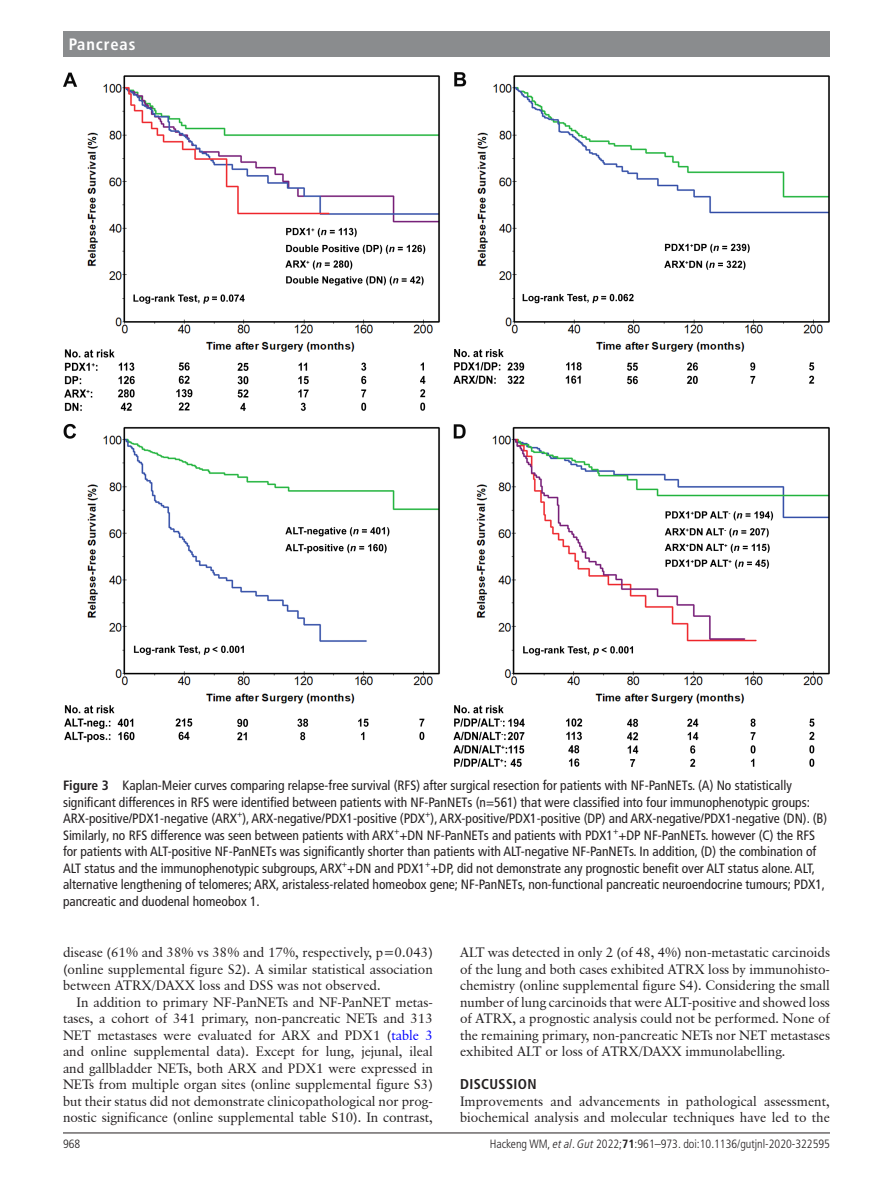
<style>
.page{position:relative;width:893px;height:1191px;background:#fff}
.page>*{position:absolute;margin:0;border:0;box-sizing:border-box;transform-origin:0 0}
.t1{font:700 condensed 16.5px "Frutiger LT Pro";letter-spacing:.055em;color:#fff}
.t2{font:700 condensed 14.25px "Frutiger LT Pro";letter-spacing:.025em;color:#231f20}
.t3{font:13.5px/16.5px "Classical Garamond BT";color:#231f20;text-align:justify}
.t4{font:condensed 13.5px/16.5px "Frutiger LT Pro";color:#231f20}
.t5{font:300 condensed 12px "Frutiger LT Pro";color:#231f20}
.s1{font-weight:700}
.s2{color:#00f}
.s3{font-style:italic}
</style>
<div class="page">
<hr style="left:63px;top:1132px;width:767px;height:1px;background:#231f20">
<div style="left:63px;top:31px;width:767px;height:25px;background:#8a8c8e"></div>
<img style="left:63px;top:72px;width:767px;height:694px">
<p class="t1" style="left:69px;top:34px;width:68px">Pancreas</p>
<p class="t4" style="left:63px;top:777px;width:766px"><span class="s1">Figure 3</span> Kaplan-Meier curves comparing relapse-free survival (RFS) after surgical resection for patients with NF-PanNETs. (A) No statistically significant differences in RFS were identified between patients with NF-PanNETs (n=561) that were classified into four immunophenotypic groups:<br>ARX-positive/PDX1-negative (ARX<sup>+</sup>), ARX-negative/PDX1-positive (PDX<sup>+</sup>), ARX-positive/PDX1-positive (DP) and ARX-negative/PDX1-negative (DN). (B)<br>Similarly, no RFS difference was seen between patients with ARX<sup>+</sup>+DN NF-PanNETs and patients with PDX1<sup>+</sup>+DP NF-PanNETs. however (C) the RFS for patients with ALT-positive NF-PanNETs was significantly shorter than patients with ALT-negative NF-PanNETs. In addition, (D) the combination of ALT status and the immunophenotypic subgroups, ARX<sup>+</sup>+DN and PDX1<sup>+</sup>+DP, did not demonstrate any prognostic benefit over ALT status alone. ALT, alternative lengthening of telomeres; ARX, aristaless-related homeobox gene; NF-PanNETs, non-functional pancreatic neuroendocrine tumours; PDX1, pancreatic and duodenal homeobox 1.</p>
<p class="t3" style="left:63px;top:944px;width:371px">disease (61% and 38% vs 38% and 17%, respectively, p=0.043) (online supplemental figure S2). A similar statistical association between ATRX/DAXX loss and DSS was not observed.</p>
<p class="t3" style="left:63px;top:993px;width:371px;text-indent:14px">In addition to primary NF-PanNETs and NF-PanNET metas&shy;tases, a cohort of 341 primary, non-pancreatic NETs and 313<br>NET metastases were evaluated for ARX and PDX1 (<span class="s2">table 3 </span>and online supplemental data). Except for lung, jejunal, ileal and gallbladder NETs, both ARX and PDX1 were expressed in NETs from multiple organ sites (online supplemental figure S3) but their status did not demonstrate clinicopathological nor prog&shy;nostic significance (online supplemental table S10). In contrast,</p>
<p class="t3" style="left:460px;top:944px;width:371px">ALT was detected in only 2 (of 48, 4%) non-metastatic carcinoids of the lung and both cases exhibited ATRX loss by immunohisto&shy;chemistry (online supplemental figure S4). Considering the small number of lung carcinoids that were ALT-positive and showed loss of ATRX, a prognostic analysis could not be performed. None of the remaining primary, non-pancreatic NETs nor NET metastases exhibited ALT or loss of ATRX/DAXX immunolabelling.</p>
<p class="t2" style="left:460px;top:1075px;width:78px">DISCUSSION</p>
<p class="t3" style="left:460px;top:1092px;width:371px">Improvements and advancements in pathological assessment, biochemical analysis and molecular techniques have led to the</p>
<p class="t5" style="left:63px;top:1136px;width:19px">968</p>
<p class="t5" style="left:490px;top:1136px;width:342px">Hackeng WM, <span class="s3">et al</span>. <span class="s3">Gut</span> 2022;<span class="s1">71</span>:961–973. doi:10.1136/gutjnl-2020-322595</p>
</div>
